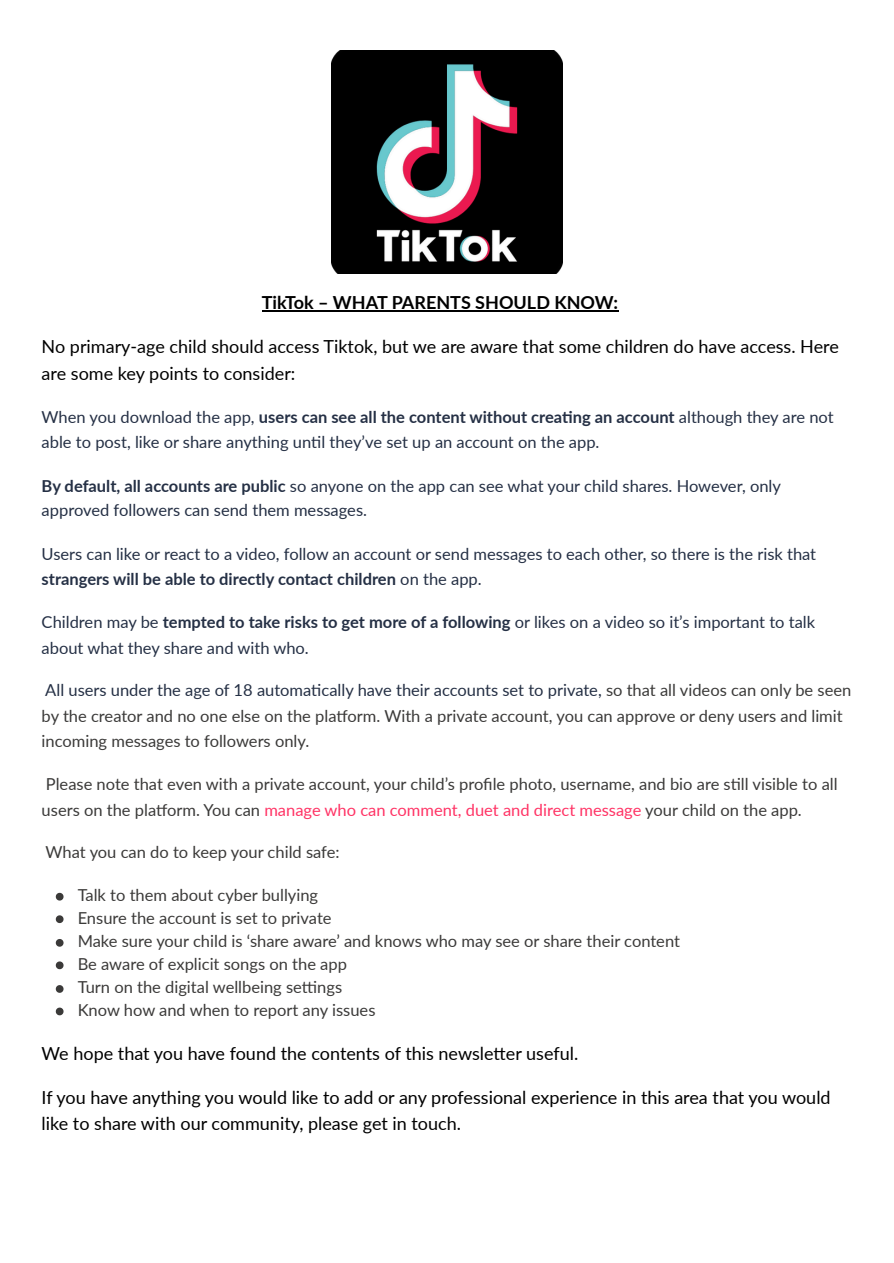
<style>
.page{position:relative;width:894px;height:1263px;background:#fff}
.page>*{position:absolute;margin:0;border:0;box-sizing:border-box;transform-origin:0 0}
.t1{font:18px/27px "Lato";color:#000}
.t2{font:700 18px "Lato";color:#000}
.t3{font:16.5px/25.3px "Lato";color:#3b3a39}
.t4{font:16.5px/24.8px "Lato";color:#253045}
.s1{font-weight:700}
.s2{color:#253045}
.s3{color:#ff3365}
</style>
<div class="page">
<hr style="left:262px;top:311px;width:356px;height:1px;background:#000">
<img style="left:331px;top:51px;width:231px;height:222px">
<svg style="left:56px;top:893px;width:7px;height:7px"></svg>
<svg style="left:56px;top:915px;width:7px;height:8px"></svg>
<svg style="left:56px;top:939px;width:7px;height:8px"></svg>
<svg style="left:56px;top:961px;width:7px;height:8px"></svg>
<svg style="left:56px;top:985px;width:7px;height:8px"></svg>
<svg style="left:56px;top:1008px;width:7px;height:7px"></svg>
<p class="t2" style="left:262px;top:292px;width:358px">TikTok – WHAT PARENTS SHOULD KNOW:</p>
<p class="t1" style="left:42px;top:333px;width:798px">No primary-age child should access Tiktok, but we are aware that some children do have access. Here are some key points to consider:</p>
<p class="t4" style="left:42px;top:404px;width:793px">When you download the app, <span class="s1">users can see all the content without creating an account</span> although they are not able to post, like or share anything until they’ve set up an account on the app.</p>
<h3 class="t4" style="left:42px;top:473px;width:740px"><span class="s1">By default, all accounts are public</span> so anyone on the app can see what your child shares. However, only approved followers can send them messages.</h3>
<p class="t4" style="left:42px;top:541px;width:775px">Users can like or react to a video, follow an account or send messages to each other, so there is the risk that <span class="s1">strangers will be able to directly contact children</span> on the app.</p>
<p class="t4" style="left:42px;top:608px;width:774px;line-height:25.8px">Children may be <span class="s1">tempted to take risks to get more of a following</span> or likes on a video so it’s important to talk about what they share and with who.</p>
<p class="t3" style="left:42px;top:677px;width:811px"><span class="s2">All users under the age of 18 automatically have their accounts set to private,</span> so that all videos can only be seen by the creator and no one else on the platform. With a private account, you can approve or deny users and limit incoming messages to followers only.</p>
<p class="t3" style="left:42px;top:770px;width:797px;line-height:25.8px">Please note that even with a private account, your child’s profi le photo, username, and bio are still visible to all users on the platform. You can <span class="s3">manage who can comment, duet and direct message</span> your child on the app.</p>
<p class="t3" style="left:46px;top:839px;width:295px">What you can do to keep your child safe:</p>
<p class="t3" style="left:78px;top:882px;width:242px">Talk to them about cyber bullying</p>
<p class="t3" style="left:78px;top:905px;width:255px">Ensure the account is set to private</p>
<p class="t3" style="left:78px;top:928px;width:603px">Make sure your child is ‘share aware’ and knows who may see or share their content</p>
<p class="t3" style="left:78px;top:951px;width:271px">Be aware of explicit songs on the app</p>
<p class="t3" style="left:78px;top:974px;width:266px">Turn on the digital wellbeing settings</p>
<p class="t3" style="left:78px;top:997px;width:299px">Know how and when to report any issues</p>
<p class="t1" style="left:42px;top:1039px;width:538px">We hope that you have found the contents of this newsletter useful.</p>
<p class="t1" style="left:42px;top:1084px;width:790px;line-height:25.8px">If you have anything you would like to add or any professional experience in this area that you would like to share with our community, please get in touch.</p>
</div>
